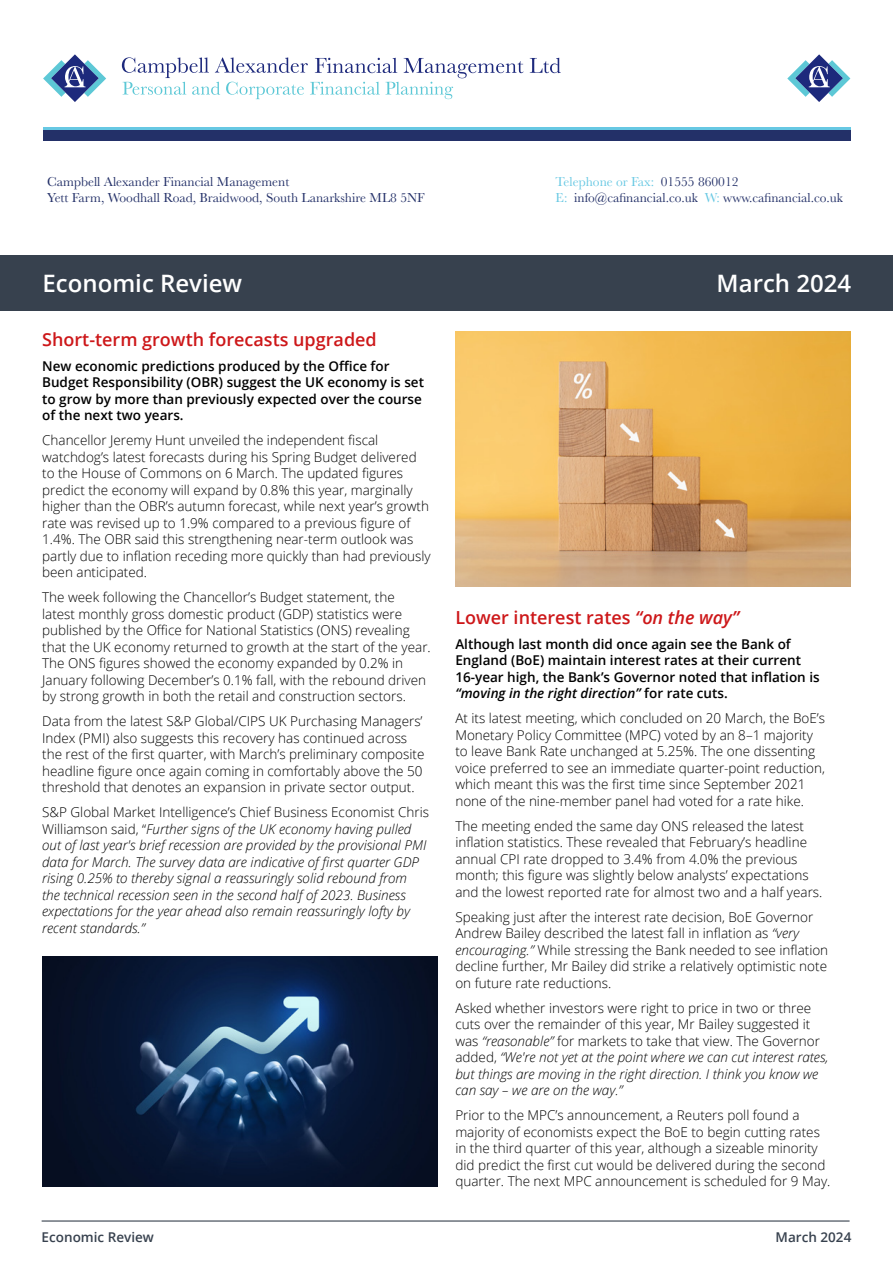
<style>
.page{position:relative;width:893px;height:1263px;background:#fff}
.page>*{position:absolute;margin:0;border:0;box-sizing:border-box;transform-origin:0 0}
.t1{font:600 24px "Open Sans";color:#fff}
.t2{font:600 18px "Open Sans";color:#cd1719}
.t3{font:300 13.5px/16.5px "Open Sans";color:#000}
.t4{font:italic 300 13.5px/16.5px "Open Sans";color:#000}
.t5{font:600 13.5px/16.5px "Open Sans";color:#000}
.t6{font:13.5px/16.5px "Baskerville";color:#233068}
.t7{font:600 13.5px "Open Sans";color:#37414e}
.s1{color:#67c8e3}
.s2{font-style:normal}
.s3{font-style:italic}
</style>
<div class="page">
<hr style="left:42px;top:1220px;width:808px;height:1px;background:#37414e">
<div style="left:0;top:255px;width:893px;height:55px;background:#37414e"></div>
<img style="left:43px;top:956px;width:395px;height:230px">
<img style="left:455px;top:332px;width:395px;height:255px">
<div style="left:43px;top:129px;width:808px;height:12px;background:#233068"></div>
<hr style="left:43px;top:127px;width:808px;height:3px;background:#67c8e3">
<svg style="left:530px;top:58px;width:31px;height:15px"></svg>
<svg style="left:122px;top:57px;width:401px;height:42px"></svg>
<svg style="left:43px;top:54px;width:63px;height:48px"></svg>
<svg style="left:787px;top:54px;width:63px;height:48px"></svg>
<p class="t6" style="left:47px;top:174px;width:379px">Campbell Alexander Financial Management<br>Yett Farm, Woodhall Road, Braidwood, South Lanarkshire ML8 5NF</p>
<p class="t6" style="left:556px;top:174px;width:289px"><span class="s1">Telephone or Fax:</span> 01555 860012<br><span class="s1">E:</span> info@cafinancial.co.uk <span class="s1">W:</span> www.cafinancial.co.uk</p>
<h1 class="t1" style="left:43px;top:267px;width:201px">Economic Review</h1>
<h1 class="t1" style="left:717px;top:267px;width:136px">March 2024</h1>
<h2 class="t2" style="left:42px;top:327px;width:336px">Short-term growth forecasts upgraded</h2>
<p class="t5" style="left:42px;top:357px;width:383px">New economic predictions produced by the Office for Budget Responsibility (OBR) suggest the UK economy is set to grow by more than previously expected over the course of the next two years.</p>
<p class="t3" style="left:42px;top:432px;width:390px">Chancellor Jeremy Hunt unveiled the independent fiscal watchdog’s latest forecasts during his Spring Budget delivered to the House of Commons on 6 March. The updated figures predict the economy will expand by 0.8% this year, marginally higher than the OBR’s autumn forecast, while next year’s growth rate was revised up to 1.9% compared to a previous figure of 1.4%. The OBR said this strengthening near-term outlook was partly due to inflation receding more quickly than had previously been anticipated.</p>
<p class="t3" style="left:42px;top:589px;width:390px">The week following the Chancellor’s Budget statement, the latest monthly gross domestic product (GDP) statistics were published by the Office for National Statistics (ONS) revealing that the UK economy returned to growth at the start of the year.<br>The ONS figures showed the economy expanded by 0.2% in January following December’s 0.1% fall, with the rebound driven by strong growth in both the retail and construction sectors.</p>
<p class="t3" style="left:42px;top:713px;width:384px">Data from the latest S&amp;P Global/CIPS UK Purchasing Managers’ Index (PMI) also suggests this recovery has continued across the rest of the first quarter, with March’s preliminary composite headline figure once again coming in comfortably above the 50 threshold that denotes an expansion in private sector output.</p>
<p class="t4" style="left:42px;top:804px;width:388px"><span class="s2">S&amp;P Global Market Intelligence’s Chief Business Economist Chris Williamson said, “</span>Further signs of the UK economy having pulled out of last year's brief recession are provided by the provisional PMI data for March. The survey data are indicative of first quarter GDP rising 0.25% to thereby signal a reassuringly solid rebound from<br>the technical recession seen in the second half of 2023. Business expectations for the year ahead also remain reassuringly lofty by recent standards.”</p>
<h2 class="t2" style="left:455px;top:605px;width:285px">Lower interest rates <span class="s3">“on the way”</span></h2>
<p class="t5" style="left:455px;top:635px;width:366px">Although last month did once again see the Bank of England (BoE) maintain interest rates at their current 16-year high, the Bank’s Governor noted that inflation is <span class="s3">“moving in the right direction”</span> for rate cuts.</p>
<p class="t3" style="left:455px;top:710px;width:371px">At its latest meeting, which concluded on 20 March, the BoE’s Monetary Policy Committee (MPC) voted by an 8–1 majority to leave Bank Rate unchanged at 5.25%. The one dissenting voice preferred to see an immediate quarter-point reduction, which meant this was the first time since September 2021 none of the nine-member panel had voted for a rate hike.</p>
<p class="t3" style="left:455px;top:817px;width:369px">The meeting ended the same day ONS released the latest inflation statistics. These revealed that February’s headline annual CPI rate dropped to 3.4% from 4.0% the previous month; this figure was slightly below analysts’ expectations and the lowest reported rate for almost two and a half years.</p>
<p class="t3" style="left:455px;top:908px;width:374px">Speaking just after the interest rate decision, BoE Governor Andrew Bailey described the latest fall in inflation as <span class="s3">“very encouraging.”</span> While stressing the Bank needed to see inflation decline further, Mr Bailey did strike a relatively optimistic note on future rate reductions.</p>
<p class="t3" style="left:455px;top:999px;width:375px">Asked whether investors were right to price in two or three cuts over the remainder of this year, Mr Bailey suggested it was <span class="s3">“reasonable”</span> for markets to take that view. The Governor added, <span class="s3">“We're not yet at the point where we can cut interest rates, but things are moving in the right direction. I think you know we can say – we are on the way.”</span></p>
<p class="t3" style="left:455px;top:1107px;width:377px">Prior to the MPC’s announcement, a Reuters poll found a majority of economists expect the BoE to begin cutting rates in the third quarter of this year, although a sizeable minority did predict the first cut would be delivered during the second quarter. The next MPC announcement is scheduled for 9 May.</p>
<p class="t7" style="left:42px;top:1227px;width:114px">Economic Review</p>
<p class="t7" style="left:776px;top:1227px;width:77px">March 2024</p>
</div>
